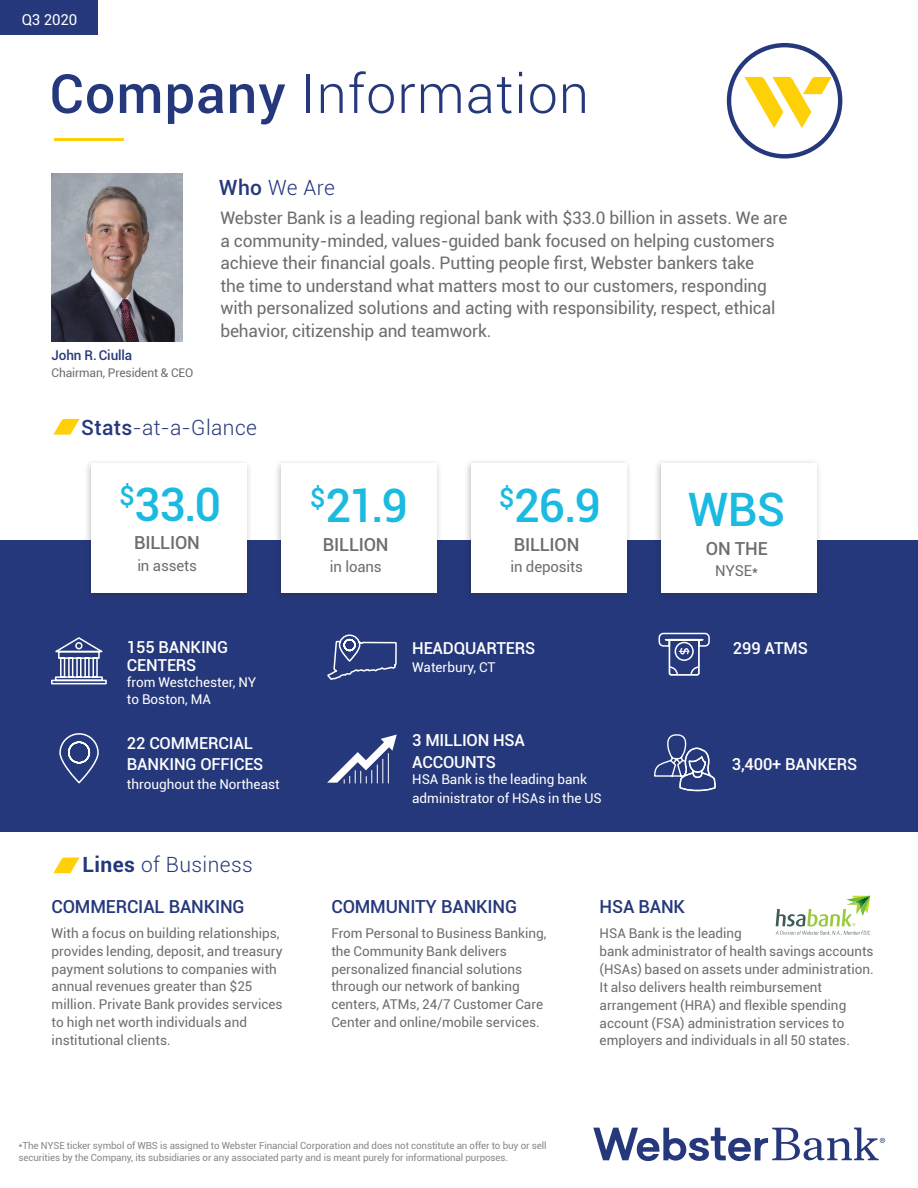
<style>
.page{position:relative;width:918px;height:1188px;background:#fff}
.page>*{position:absolute;margin:0;border:0;box-sizing:border-box;transform-origin:0 0}
.t1{font:300 54px "Roboto";letter-spacing:.02em;color:#25387b}
.t2{font:500 46.2px "Roboto";letter-spacing:-.025em;color:#1abae1}
.t3{font:300 21px "Roboto";letter-spacing:.02em;color:#25387b}
.t4{font:500 18px "Roboto";letter-spacing:-.01em;color:#25387b}
.t5{font:500 18px "Roboto";letter-spacing:-.01em;color:#6c6d70}
.t6{font:17.25px/22.5px "Roboto";letter-spacing:-.01em;color:#6c6d70}
.t7{font:500 16.5px/21.6px "Roboto";letter-spacing:-.01em;color:#fff}
.t8{font:15px "Roboto";letter-spacing:-.01em;color:#6c6d70}
.t9{font:15px "Roboto";letter-spacing:-.01em;color:#fff}
.t10{font:13.5px/18px "Roboto";color:#6c6d70}
.t11{font:13.5px/16.5px "Roboto";color:#fff}
.t12{font:500 13.5px "Roboto";letter-spacing:-.01em;color:#25387b}
.t13{font:12px "Roboto";letter-spacing:-.01em;color:#6c6d70}
.t14{font:9.75px/12px "Roboto";letter-spacing:-.01em;color:#898788}
.s1{font-weight:500}
.s2{font-weight:700}
</style>
<div class="page">
<div style="left:0;top:540px;width:918px;height:292px;background:#25387b"></div>
<img style="left:52px;top:174px;width:131px;height:167px">
<svg style="left:593px;top:1127px;width:292px;height:34px"></svg>
<div style="left:84px;top:459px;width:168px;height:142px;background:#231f20;opacity:.3"></div>
<div style="left:92px;top:464px;width:155px;height:129px;background:#fff"></div>
<div style="left:464px;top:458px;width:168px;height:143px;background:#231f20;opacity:.3"></div>
<div style="left:472px;top:464px;width:155px;height:129px;background:#fff"></div>
<div style="left:654px;top:458px;width:168px;height:143px;background:#231f20;opacity:.3"></div>
<div style="left:662px;top:464px;width:155px;height:129px;background:#fff"></div>
<div style="left:274px;top:459px;width:168px;height:142px;background:#231f20;opacity:.3"></div>
<div style="left:282px;top:464px;width:155px;height:129px;background:#fff"></div>
<div style="left:0;top:0;width:98px;height:34px;background:#25387b"></div>
<hr style="left:54px;top:138px;width:70px;height:3px;background:#fdd008">
<svg style="left:727px;top:43px;width:115px;height:116px"></svg>
<svg style="left:51px;top:637px;width:56px;height:48px"></svg>
<svg style="left:59px;top:733px;width:40px;height:51px"></svg>
<svg style="left:327px;top:634px;width:70px;height:46px"></svg>
<svg style="left:654px;top:734px;width:62px;height:58px"></svg>
<svg style="left:658px;top:632px;width:52px;height:44px"></svg>
<svg style="left:53px;top:857px;width:26px;height:16px"></svg>
<svg style="left:53px;top:419px;width:26px;height:16px"></svg>
<svg style="left:776px;top:896px;width:94px;height:39px"></svg>
<svg style="left:327px;top:735px;width:70px;height:48px"></svg>
<p class="t9" style="left:22px;top:10px;width:57px">Q3 2020</p>
<h1 class="t1" style="left:50px;top:56px;width:541px"><span class="s1">Company</span> Information</h1>
<p class="t12" style="left:52px;top:346px;width:82px">John R. Ciulla</p>
<p class="t13" style="left:52px;top:364px;width:143px">Chairman, President &amp; CEO</p>
<h3 class="t3" style="left:219px;top:173px;width:117px"><span class="s1">Who</span> We Are</h3>
<p class="t6" style="left:221px;top:206px;width:568px">Webster Bank is a leading regional bank with $33.0 billion in assets. We are a community-minded, values-guided bank focused on helping customers achieve their financial goals. Putting people first, Webster bankers take<br>the time to understand what matters most to our customers, responding with personalized solutions and acting with responsibility, respect, ethical behavior, citizenship and teamwork.</p>
<h3 class="t3" style="left:81px;top:413px;width:178px"><span class="s1">Stats</span>-at-a-Glance</h3>
<h2 class="t2" style="left:119px;top:472px;width:103px"><sup>$</sup>33.0</h2>
<h3 class="t5" style="left:134px;top:530px;width:67px">BILLION</h3>
<p class="t8" style="left:137px;top:555px;width:61px">in assets</p>
<p class="t7" style="left:127px;top:637px;width:103px;line-height:18px">155 BANKING<br>CENTERS</p>
<p class="t11" style="left:127px;top:674px;width:131px">from Westchester, NY to Boston, MA</p>
<p class="t7" style="left:127px;top:731px;width:138px">22 COMMERCIAL<br>BANKING OFFICES</p>
<p class="t11" style="left:127px;top:775px;width:154px">throughout the Northeast</p>
<h3 class="t3" style="left:82px;top:850px;width:172px"><span class="s2">Lines</span> of Business</h3>
<h3 class="t4" style="left:52px;top:894px;width:195px">COMMERCIAL BANKING</h3>
<p class="t10" style="left:52px;top:923px;width:232px">With a focus on building relationships, provides lending, deposit, and treasury payment solutions to companies with annual revenues greater than $25 million. Private Bank provides services to high net worth individuals and institutional clients.</p>
<h2 class="t2" style="left:310px;top:473px;width:100px"><sup>$</sup>21.9</h2>
<h3 class="t5" style="left:323px;top:532px;width:67px">BILLION</h3>
<p class="t8" style="left:330px;top:556px;width:53px">in loans</p>
<h2 class="t2" style="left:499px;top:473px;width:104px"><sup>$</sup>26.9</h2>
<h3 class="t5" style="left:514px;top:532px;width:67px">BILLION</h3>
<p class="t8" style="left:510px;top:556px;width:74px">in deposits</p>
<p class="t7" style="left:412px;top:636px;width:125px">HEADQUARTERS</p>
<p class="t11" style="left:412px;top:659px;width:85px">Waterbury, CT</p>
<p class="t7" style="left:412px;top:729px;width:114px">3 MILLION HSA<br>ACCOUNTS</p>
<p class="t11" style="left:412px;top:769px;width:191px;line-height:18.8px">HSA Bank is the leading bank administrator of HSAs in the US</p>
<h2 class="t2" style="left:688px;top:477px;width:99px">WBS</h2>
<h3 class="t5" style="left:706px;top:536px;width:63px">ON THE</h3>
<p class="t8" style="left:715px;top:560px;width:45px">NYSE*</p>
<p class="t7" style="left:733px;top:636px;width:77px">299 ATMS</p>
<p class="t7" style="left:732px;top:753px;width:127px">3,400+ BANKERS</p>
<h3 class="t4" style="left:331px;top:894px;width:187px">COMMUNITY BANKING</h3>
<p class="t10" style="left:331px;top:923px;width:217px">From Personal to Business Banking, the Community Bank delivers personalized financial solutions through our network of banking centers, ATMs, 24/7 Customer Care Center and online/mobile services.</p>
<h3 class="t4" style="left:600px;top:894px;width:87px">HSA BANK</h3>
<p class="t10" style="left:600px;top:923px;width:276px">HSA Bank is the leading<br>bank administrator of health savings accounts (HSAs) based on assets under administration.<br>It also delivers health reimbursement arrangement (HRA) and flexible spending account (FSA) administration services to employers and individuals in all 50 states.</p>
<p class="t14" style="left:18px;top:1139px;width:530px">*The NYSE ticker symbol of WBS is assigned to Webster Financial Corporation and does not constitute an offer to buy or sell securities by the Company, its subsidiaries or any associated party and is meant purely for informational purposes.</p>
</div>
